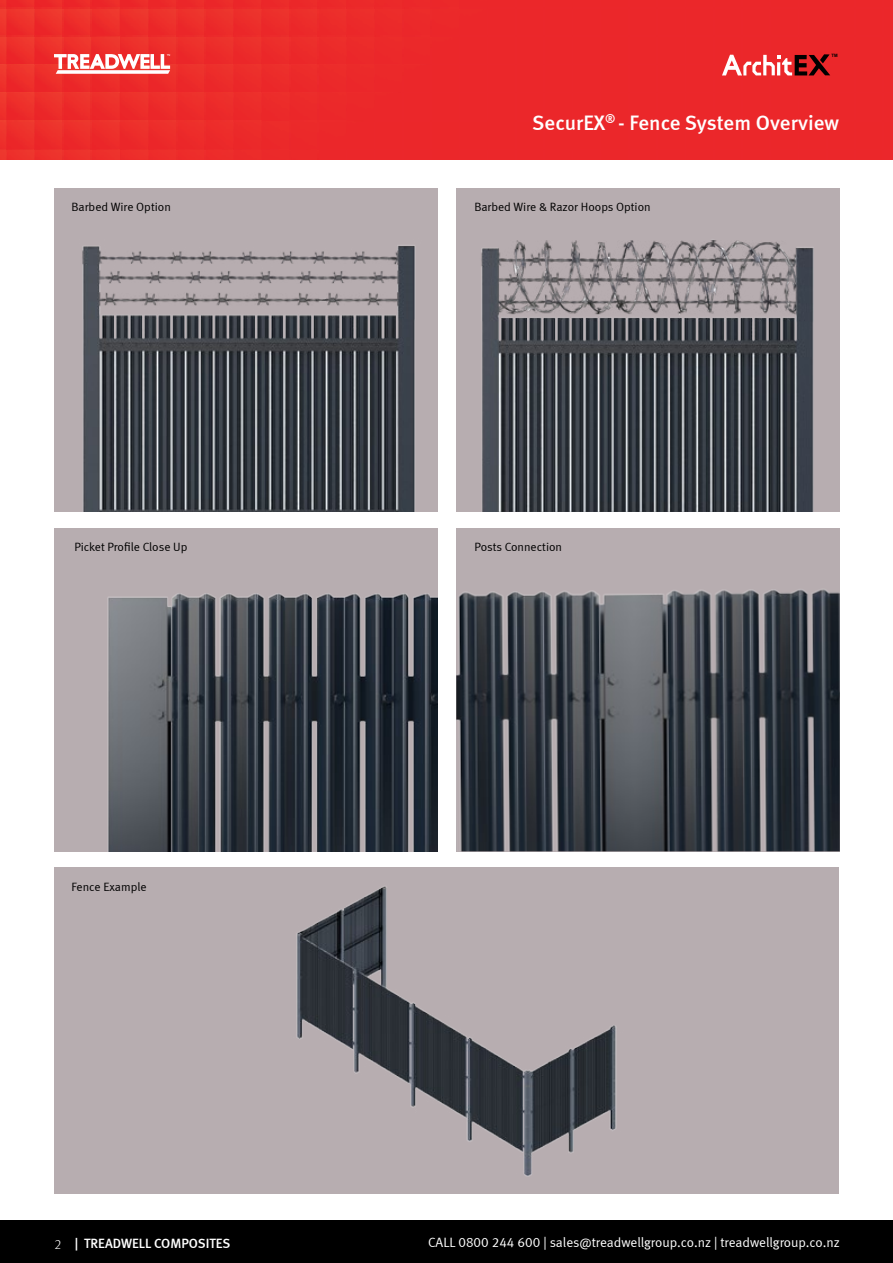
<style>
.page{position:relative;width:893px;height:1263px;background:#fff}
.page>*{position:absolute;margin:0;border:0;box-sizing:border-box;transform-origin:0 0}
.t1{font:500 21px "Meta";color:#fff}
.t2{font:13.5px "Meta Normal LF";color:#fff}
.t3{font:500 13.5px "Meta";color:#fff}
.t4{font:12px "Meta Normal LF";color:#000}
.t5{font:700 4.5px "Arial";color:#000}
.s1{font-family:"Meta OT";font-weight:300}
</style>
<div class="page">
<div style="left:0;top:1220px;width:893px;height:43px;background:#000"></div>
<svg style="left:0;top:0;width:893px;height:160px;background:#eb2b2c"></svg>
<div style="left:54px;top:188px;width:383px;height:324px;background:#b7adb0"></div>
<img style="left:82px;top:245px;width:333px;height:267px">
<div style="left:456px;top:188px;width:384px;height:324px;background:#b7adb0"></div>
<img style="left:481px;top:240px;width:333px;height:272px">
<div style="left:54px;top:528px;width:383px;height:323px;background:#b7adb0"></div>
<div style="left:456px;top:528px;width:384px;height:323px;background:#b7adb0"></div>
<img style="left:456px;top:590px;width:384px;height:261px">
<div style="left:54px;top:867px;width:785px;height:327px;background:#b7adb0"></div>
<img style="left:296px;top:886px;width:321px;height:291px">
<img style="left:107px;top:593px;width:330px;height:258px">
<p class="t5" style="left:831px;top:53px;width:8px">TM</p>
<p class="t4" style="left:72px;top:200px;width:101px">Barbed Wire Option</p>
<p class="t4" style="left:74px;top:540px;width:115px">Picket Profile Close Up</p>
<p class="t4" style="left:72px;top:880px;width:77px">Fence Example</p>
<h1 class="t1" style="left:532px;top:111px;width:308px">SecurEX<sup>®</sup> - Fence System Overview</h1>
<p class="t4" style="left:474px;top:200px;width:178px">Barbed Wire &amp; Razor Hoops Option</p>
<p class="t4" style="left:474px;top:540px;width:89px">Posts Connection</p>
<p class="t3" style="left:54px;top:1235px;width:178px"><span class="s1">2</span> | TREADWELL COMPOSITES</p>
<p class="t2" style="left:428px;top:1235px;width:413px">CALL 0800 244 600 | sales@treadwellgroup.co.nz | treadwellgroup.co.nz</p>
</div>
